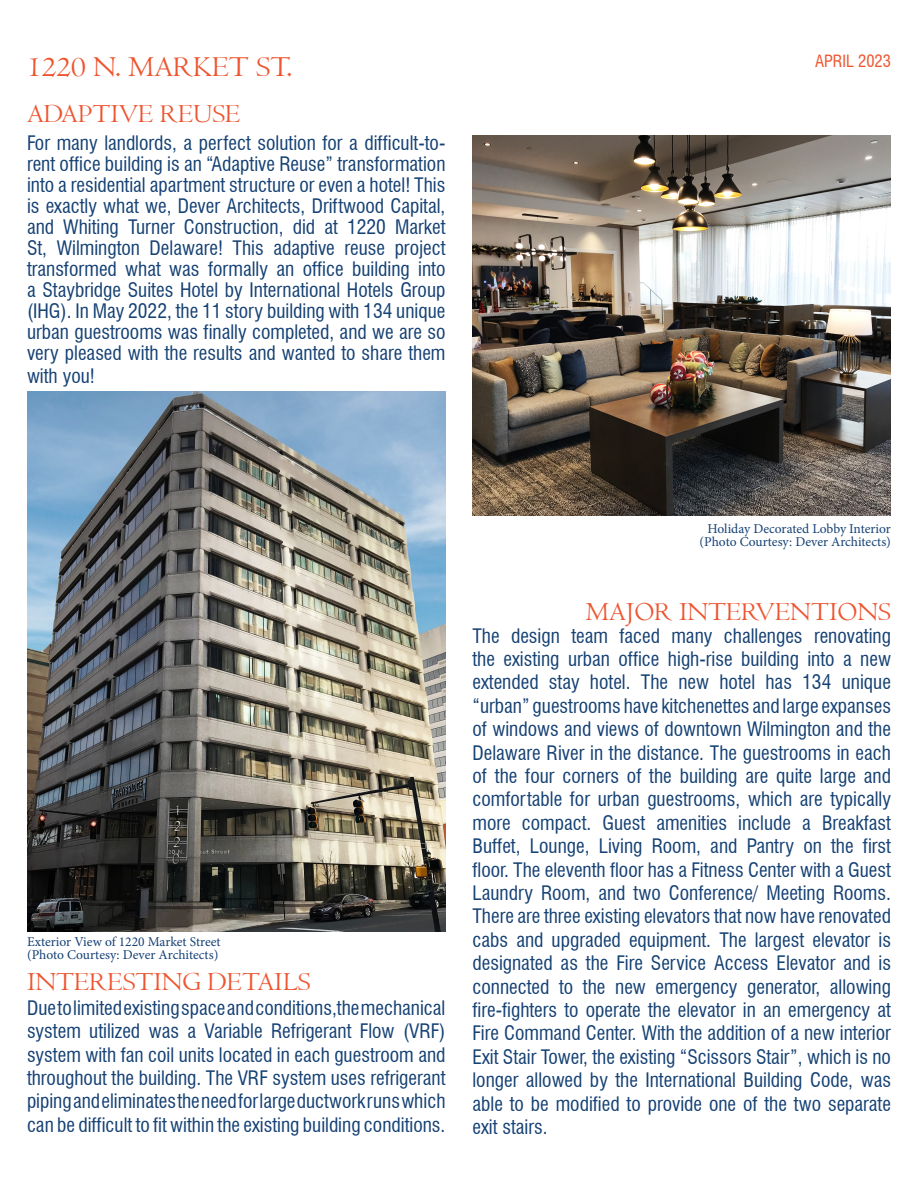
<style>
.page{position:relative;width:918px;height:1188px;background:#fff}
.page>*{position:absolute;margin:0;border:0;box-sizing:border-box;transform-origin:0 0}
.t1{font:30px "Centaur";color:#ee542f}
.t2{font:27px "Centaur";color:#ee542f}
.t3{font:condensed 19.5px/23.4px "Swiss 721 BT";color:#154174;text-align:justify}
.t4{font:condensed 16.5px "Swiss 721 BT";color:#ed542e}
.t5{font:13.5px "Minion Pro";color:#154174}
</style>
<div class="page">
<img style="left:27px;top:391px;width:419px;height:540px">
<img style="left:472px;top:135px;width:419px;height:381px">
<p class="t1" style="left:27px;top:48px;width:267px">1220 N. MARKET ST.</p>
<p class="t4" style="left:815px;top:51px;width:77px">APRIL 2023</p>
<p class="t2" style="left:27px;top:98px;width:215px">ADAPTIVE REUSE</p>
<p class="t3" style="left:27px;top:132px;width:420px;line-height:21px">For many landlords, a perfect solution for a difficult-to&shy;rent office building is an “Adaptive Reuse” transformation into a residential apartment structure or even a hotel! This is exactly what we, Dever Architects, Driftwood Capital, and Whiting Turner Construction, did at 1220 Market St, Wilmington Delaware! This adaptive reuse project transformed what was formally an office building into a Staybridge Suites Hotel by International Hotels Group (IHG). In May 2022, the 11 story building with 134 unique urban guestrooms was finally completed, and we are so very pleased with the results and wanted to share them</p>
<p class="t3" style="left:27px;top:364px;width:69px">with you!</p>
<p class="t5" style="left:27px;top:932px;width:195px">Exterior View of 1220 Market Street</p>
<p class="t5" style="left:27px;top:946px;width:193px">(Photo Courtesy: Dever Architects)</p>
<p class="t2" style="left:27px;top:965px;width:285px">INTERESTING DETAILS</p>
<p class="t3" style="left:27px;top:996px;width:420px">Due to limited existing space and conditions,the mechanical system utilized was a Variable Refrigerant Flow (VRF) system with fan coil units located in each guestroom and throughout the building. The VRF system uses refrigerant piping and eliminates the need for large ductwork runs which can be difficult to fit within the existing building conditions.</p>
<p class="t5" style="left:707px;top:519px;width:185px">Holiday Decorated Lobby Interior</p>
<p class="t5" style="left:700px;top:533px;width:193px">(Photo Courtesy: Dever Architects)</p>
<p class="t2" style="left:585px;top:595px;width:307px">MAJOR INTERVENTIONS</p>
<p class="t3" style="left:472px;top:624px;width:420px">The design team faced many challenges renovating the existing urban office high-rise building into a new extended stay hotel. The new hotel has 134 unique “urban” guestrooms have kitchenettes and large expanses of windows and views of downtown Wilmington and the Delaware River in the distance. The guestrooms in each of the four corners of the building are quite large and comfortable for urban guestrooms, which are typically more compact. Guest amenities include a Breakfast Buffet, Lounge, Living Room, and Pantry on the first floor. The eleventh floor has a Fitness Center with a Guest Laundry Room, and two Conference/ Meeting Rooms.<br>There are three existing elevators that now have renovated cabs and upgraded equipment. The largest elevator is designated as the Fire Service Access Elevator and is connected to the new emergency generator, allowing fire-fighters to operate the elevator in an emergency at Fire Command Center. With the addition of a new interior Exit Stair Tower, the existing “Scissors Stair”, which is no longer allowed by the International Building Code, was able to be modified to provide one of the two separate exit stairs.</p>
</div>
